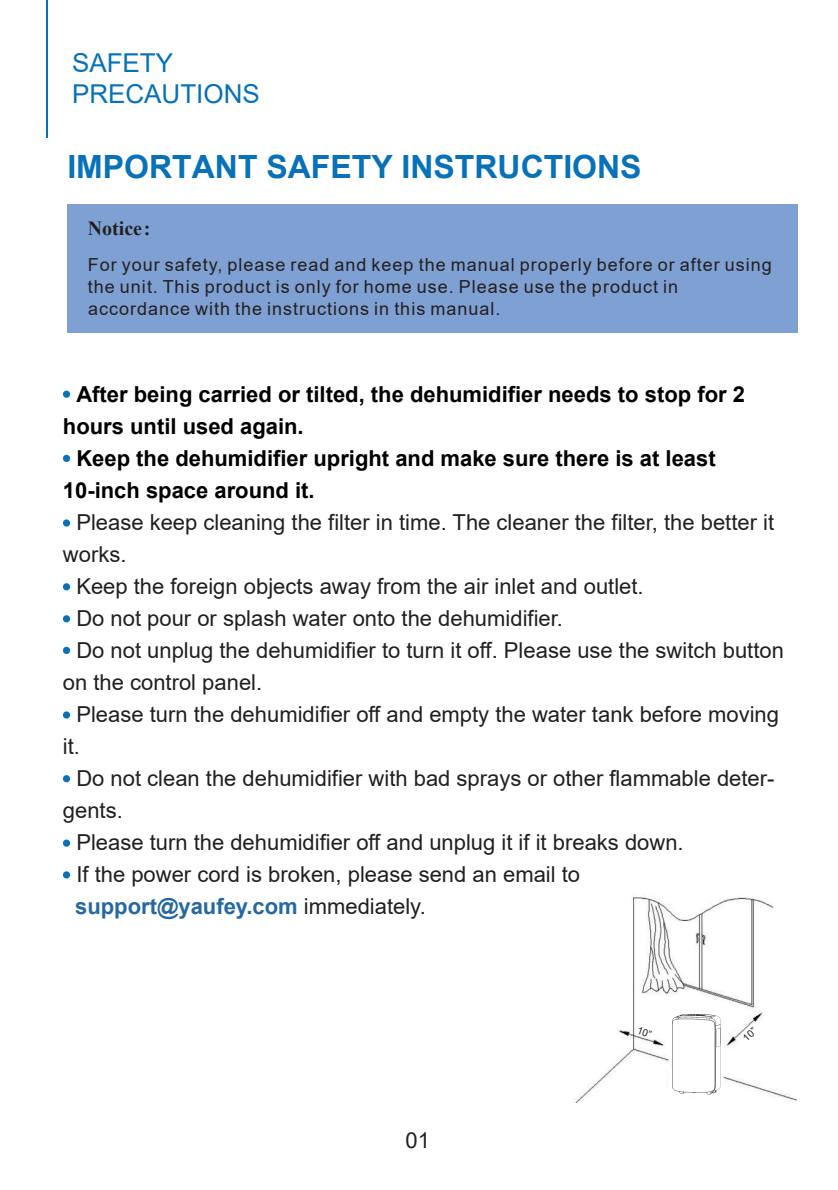
<style>
.page{position:relative;width:838px;height:1190px;background:#fff}
.page>*{position:absolute;margin:0;border:0;box-sizing:border-box;transform-origin:0 0}
.t1{font:700 32px "Arial";color:#0771b9}
.t2{font:26px/31.2px "Arial";color:#0771b9}
.t3{font:22px "Arial";color:#231f20}
.t4{font:700 22px/32px "Arial";color:#000}
.t5{font:700 22px "Arial";color:#2668a1}
.t6{font:700 20px "Times New Roman";color:#231f20}
.t7{font:18px/22px "Arial";letter-spacing:.055em;color:#231f20}
.s1{font-weight:400;color:#231f20}
.s2{font-weight:400;color:#030303}
</style>
<div class="page">
<hr style="left:46px;top:0;width:2px;height:137px;background:#0771b9">
<div style="left:63px;top:391px;width:7px;height:7px;background:#0771b9;border-radius:50%"></div>
<div style="left:63px;top:455px;width:7px;height:7px;background:#0771b9;border-radius:50%"></div>
<div style="left:63px;top:519px;width:7px;height:8px;background:#0771b9;border-radius:50%"></div>
<div style="left:63px;top:583px;width:7px;height:7px;background:#0771b9;border-radius:50%"></div>
<div style="left:63px;top:615px;width:7px;height:7px;background:#0771b9;border-radius:50%"></div>
<svg style="left:63px;top:646px;width:8px;height:8px"></svg>
<svg style="left:63px;top:711px;width:8px;height:8px"></svg>
<svg style="left:63px;top:775px;width:8px;height:8px"></svg>
<svg style="left:63px;top:839px;width:8px;height:8px"></svg>
<svg style="left:63px;top:871px;width:8px;height:8px"></svg>
<img style="left:575px;top:897px;width:208px;height:206px">
<svg style="left:743px;top:1027px;width:12px;height:14px"></svg>
<svg style="left:637px;top:1027px;width:15px;height:10px"></svg>
<p class="t2" style="left:72px;top:47px;width:189px">SAFETY<br>PRECAUTIONS</p>
<h1 class="t1" style="left:67px;top:144px;width:576px">IMPORTANT SAFETY INSTRUCTIONS</h1>
<p class="t6" style="left:88px;top:214px;width:64px">Notice:</p>
<p class="t7" style="left:88px;top:253px;width:686px">For your safety, please read and keep the manual properly before or after using the unit. This product is only for home use. Please use the product in accordance with the instructions in this manual.</p>
<p class="t4" style="left:63px;top:379px;width:684px"><span class="s1">·</span> After being carried or tilted, the dehumidifier needs to stop for 2 hours until used again.<br><span class="s2">·</span> Keep the dehumidifier upright and make sure there is at least 10-inch space around it.</p>
<p class="t3" style="left:63px;top:507px;width:713px">· Please keep cleaning the filter in time. The cleaner the filter, the better it</p>
<p class="t3" style="left:63px;top:539px;width:65px">works.</p>
<p class="t3" style="left:63px;top:571px;width:582px">· Keep the foreign objects away from the air inlet and outlet.</p>
<p class="t3" style="left:63px;top:603px;width:502px">· Do not pour or splash water onto the dehumidifier.</p>
<p class="t3" style="left:63px;top:635px;width:723px">· Do not unplug the dehumidifier to turn it off. Please use the switch button</p>
<p class="t3" style="left:63px;top:667px;width:201px">on the control panel.</p>
<p class="t3" style="left:63px;top:699px;width:718px">· Please turn the dehumidifier off and empty the water tank before moving</p>
<p class="t3" style="left:63px;top:732px;width:19px">it.</p>
<p class="t3" style="left:63px;top:764px;width:713px">· Do not clean the dehumidifier with bad sprays or other flammable deter-</p>
<p class="t3" style="left:63px;top:796px;width:61px">gents.</p>
<p class="t3" style="left:63px;top:828px;width:622px">· Please turn the dehumidifier off and unplug it if it breaks down.</p>
<p class="t3" style="left:63px;top:860px;width:519px">· If the power cord is broken, please send an email to</p>
<p class="t5" style="left:75px;top:891px;width:352px">support@yaufey.com <span class="s1">immediately.</span></p>
<p class="t3" style="left:405px;top:1125px;width:26px">01</p>
</div>
